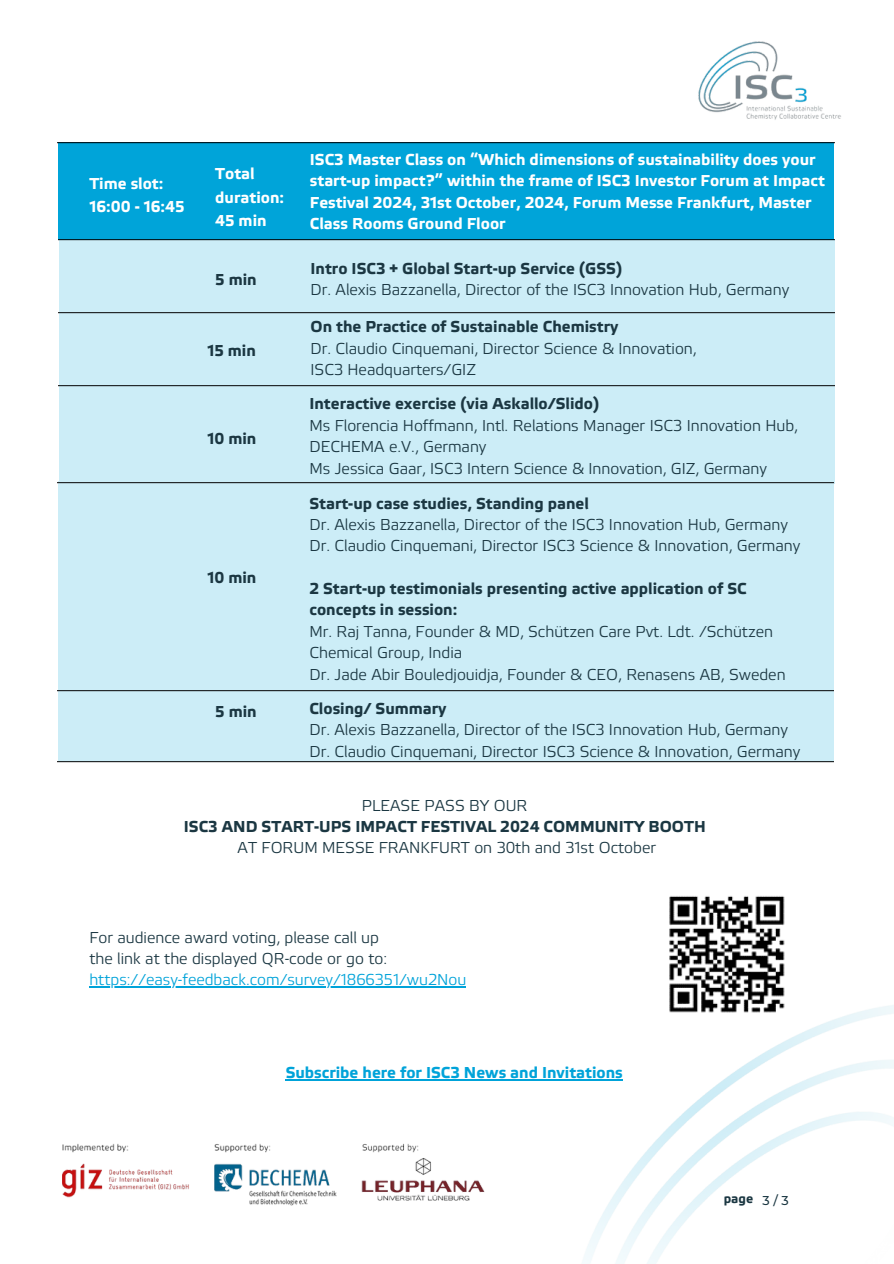
<style>
.page{position:relative;width:894px;height:1264px;background:#fff}
.page>*{position:absolute;margin:0;border:0;box-sizing:border-box;transform-origin:0 0}
.t1{font:300 15.75px/21.3px "Etelka";color:#1b3742}
.t2{font:700 15.75px/21.3px "Etelka";color:#fff}
.t3{font:300 15.75px "Etelka";color:#00a3d9}
.t4{font:700 15.75px "Etelka";color:#00a3d9}
.t5{font:700 15.75px "Etelka";color:#1b3742}
.t6{font:700 12.75px "Etelka";color:#1b3742}
.t7{font:500 12.75px "Montserrat";color:#1b3742}
.s1{font-weight:700}
</style>
<div class="page">
<img style="left:698px;top:41px;width:143px;height:79px">
<div style="left:58px;top:691px;width:775px;height:71px;background:#ccedf7"></div>
<div style="left:59px;top:481px;width:774px;height:209px;background:#ccedf7"></div>
<div style="left:59px;top:386px;width:775px;height:97px;background:#ccedf7"></div>
<div style="left:59px;top:313px;width:775px;height:73px;background:#ccedf7"></div>
<div style="left:59px;top:240px;width:775px;height:74px;background:#ccedf7"></div>
<div style="left:59px;top:143px;width:774px;height:97px;background:#00a4d9"></div>
<img style="left:58px;top:312px;width:775px;height:1px">
<img style="left:58px;top:143px;width:776px;height:1px">
<img style="left:58px;top:761px;width:775px;height:1px">
<img style="left:669px;top:896px;width:116px;height:108px">
<img style="left:574px;top:1004px;width:319px;height:259px">
<hr style="left:89px;top:986px;width:377px;height:1px;background:#00a3d9">
<hr style="left:285px;top:1078px;width:337px;height:2px;background:#00a3d9">
<img style="left:62px;top:1143px;width:423px;height:63px">
<img style="left:58px;top:482px;width:775px;height:2px">
<img style="left:58px;top:690px;width:775px;height:2px">
<h1 class="t2" style="left:89px;top:173px;width:97px;line-height:23.7px">Time slot:<br>16:00 - 16:45</h1>
<p class="t2" style="left:215px;top:163px;width:70px;line-height:23.7px">Total duration:<br>45 min</p>
<h2 class="t5" style="left:215px;top:273px;width:43px">5 min</h2>
<p class="t5" style="left:207px;top:344px;width:50px">15 min</p>
<p class="t5" style="left:207px;top:432px;width:51px">10 min</p>
<p class="t5" style="left:207px;top:571px;width:51px">10 min</p>
<h1 class="t2" style="left:310px;top:150px;width:516px">ISC3 Master Class on “Which dimensions of sustainability does your start-up impact?” within the frame of ISC3 Investor Forum at Impact Festival 2024, 31st October, 2024, Forum Messe Frankfurt, Master Class Rooms Ground Floor</h1>
<h1 class="t1" style="left:310px;top:259px;width:480px"><span class="s1">Intro ISC3 + Global Start-up Service (GSS)<br></span>Dr. Alexis Bazzanella, Director of the ISC3 Innovation Hub, Germany</h1>
<h2 class="t1" style="left:310px;top:317px;width:387px"><span class="s1">On the Practice of Sustainable Chemistry<br></span>Dr. Claudio Cinquemani, Director Science &amp; Innovation,<br>ISC3 Headquarters/GIZ</h2>
<h1 class="t1" style="left:309px;top:394px;width:490px"><span class="s1">Interactive exercise (via Askallo/Slido)<br></span>Ms Florencia Hoffmann, Intl. Relations Manager ISC3 Innovation Hub, DECHEMA e.V., Germany<br>Ms Jessica Gaar, ISC3 Intern Science &amp; Innovation, GIZ, Germany</h1>
<h1 class="t1" style="left:309px;top:493px;width:492px"><span class="s1">Start-up case studies, Standing panel<br></span>Dr. Alexis Bazzanella, Director of the ISC3 Innovation Hub, Germany<br>Dr. Claudio Cinquemani, Director ISC3 Science &amp; Innovation, Germany</h1>
<h2 class="t1" style="left:309px;top:579px;width:477px"><span class="s1">2 Start-up testimonials presenting active application of SC concepts in session:<br></span>Mr. Raj Tanna, Founder &amp; MD, Schützen Care Pvt. Ldt. /Schützen Chemical Group, India<br>Dr. Jade Abir Bouledjouidja, Founder &amp; CEO, Renasens AB, Sweden</h2>
<p class="t5" style="left:215px;top:705px;width:43px">5 min</p>
<h1 class="t1" style="left:309px;top:699px;width:492px"><span class="s1">Closing/ Summary<br></span>Dr. Alexis Bazzanella, Director of the ISC3 Innovation Hub, Germany<br>Dr. Claudio Cinquemani, Director ISC3 Science &amp; Innovation, Germany</h1>
<h2 class="t1" style="left:184px;top:795px;width:523px;text-align:center">PLEASE PASS BY OUR<br><span class="s1">ISC3 AND START-UPS IMPACT FESTIVAL 2024 COMMUNITY BOOTH<br></span>AT FORUM MESSE FRANKFURT on 30th and 31st October</h2>
<p class="t1" style="left:89px;top:927px;width:299px">For audience award voting, please call up the link at the displayed QR-code or go to:</p>
<h2 class="t3" style="left:89px;top:973px;width:378px">https://easy-feedback.com/survey/1866351/wu2Nou</h2>
<p class="t4" style="left:285px;top:1066px;width:338px">Subscribe here for ISC3 News and Invitations</p>
<h1 class="t6" style="left:723px;top:1193px;width:31px">page</h1>
<h2 class="t7" style="left:762px;top:1192px;width:27px">3/3</h2>
</div>
